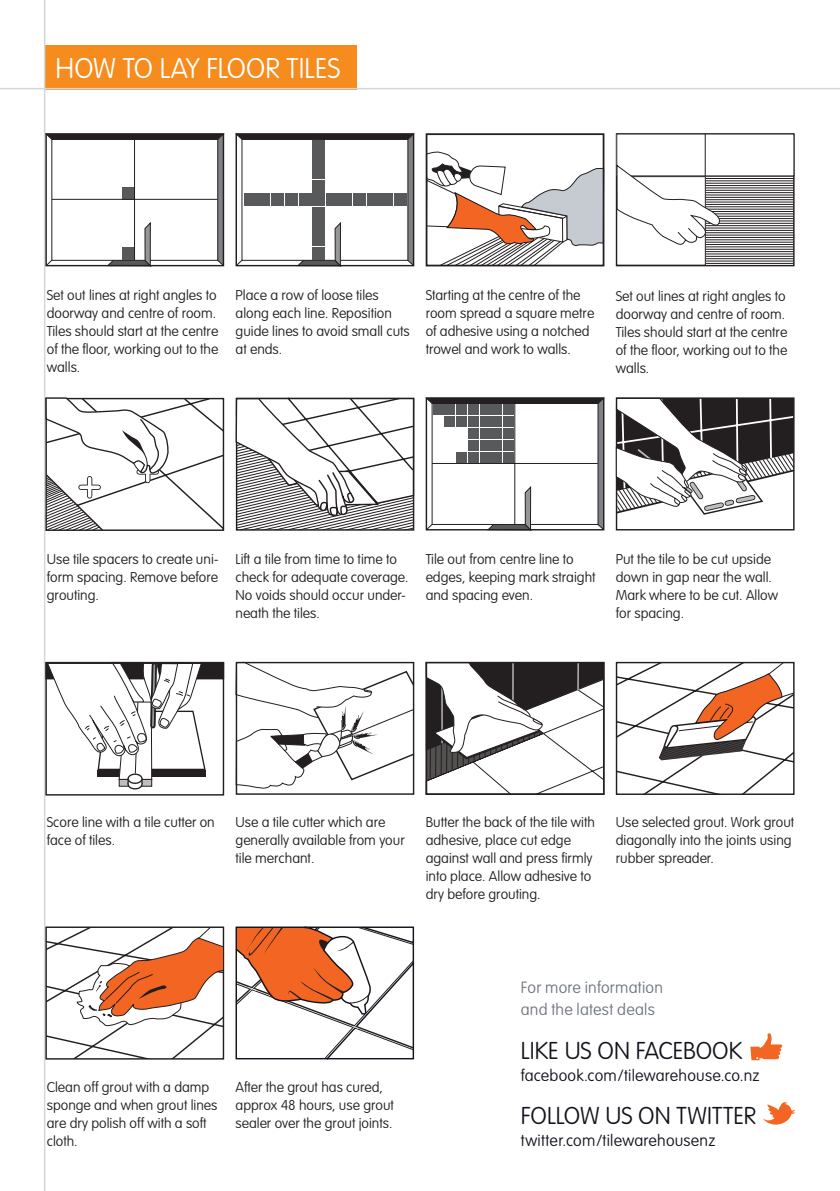
<style>
.page{position:relative;width:840px;height:1191px;background:#fff}
.page>*{position:absolute;margin:0;border:0;box-sizing:border-box;transform-origin:0 0}
.t1{font:100 28px "VAG Rounded";color:#fff}
.t2{font:100 24px "VAG Rounded";letter-spacing:.005em;color:#13141d}
.t3{font:100 16px "VAG Rounded";letter-spacing:.015em;color:#13141d}
.t4{font:100 16px/22px "VAG Rounded";letter-spacing:.015em;color:#707680}
.t5{font:100 14px/18px "VAG Rounded";color:#231f20}
</style>
<div class="page">
<div style="left:44px;top:45px;width:312px;height:44px;background:#f68b1e"></div>
<hr style="left:44px;top:0;width:1px;height:1191px;background:#d3d7dc">
<hr style="left:0;top:88px;width:839px;height:1px;background:#d3d7dc">
<svg style="left:45px;top:133px;width:180px;height:134px"></svg>
<hr style="left:134px;top:139px;width:1px;height:121px;background:#231f20">
<hr style="left:52px;top:199px;width:165px;height:1px;background:#231f20">
<svg style="left:235px;top:133px;width:179px;height:134px"></svg>
<div style="left:326px;top:194px;width:12px;height:12px;background:#58595b"></div>
<div style="left:339px;top:194px;width:13px;height:12px;background:#58595b"></div>
<div style="left:353px;top:194px;width:12px;height:12px;background:#58595b"></div>
<div style="left:367px;top:194px;width:12px;height:12px;background:#58595b"></div>
<div style="left:380px;top:194px;width:12px;height:12px;background:#58595b"></div>
<div style="left:394px;top:194px;width:12px;height:12px;background:#58595b"></div>
<div style="left:244px;top:194px;width:12px;height:12px;background:#58595b"></div>
<div style="left:258px;top:194px;width:12px;height:12px;background:#58595b"></div>
<div style="left:271px;top:194px;width:12px;height:12px;background:#58595b"></div>
<div style="left:285px;top:194px;width:12px;height:12px;background:#58595b"></div>
<div style="left:299px;top:194px;width:12px;height:12px;background:#58595b"></div>
<div style="left:425px;top:133px;width:179px;height:133px;border:2px solid #231f20"></div>
<hr style="left:616px;top:176px;width:177px;height:1px;background:#231f20">
<hr style="left:616px;top:178px;width:177px;height:1px;background:#231f20">
<hr style="left:616px;top:180px;width:177px;height:1px;background:#231f20">
<hr style="left:616px;top:183px;width:177px;height:1px;background:#231f20">
<hr style="left:616px;top:185px;width:177px;height:1px;background:#231f20">
<hr style="left:616px;top:188px;width:177px;height:1px;background:#231f20">
<hr style="left:616px;top:190px;width:177px;height:1px;background:#231f20">
<hr style="left:616px;top:192px;width:177px;height:1px;background:#231f20">
<hr style="left:616px;top:195px;width:177px;height:1px;background:#231f20">
<hr style="left:616px;top:197px;width:177px;height:1px;background:#231f20">
<hr style="left:616px;top:199px;width:177px;height:1px;background:#231f20">
<hr style="left:616px;top:202px;width:177px;height:1px;background:#231f20">
<hr style="left:616px;top:204px;width:177px;height:1px;background:#231f20">
<hr style="left:616px;top:206px;width:177px;height:1px;background:#231f20">
<hr style="left:616px;top:209px;width:177px;height:1px;background:#231f20">
<hr style="left:616px;top:211px;width:177px;height:1px;background:#231f20">
<hr style="left:616px;top:213px;width:177px;height:1px;background:#231f20">
<hr style="left:616px;top:216px;width:177px;height:1px;background:#231f20">
<hr style="left:616px;top:218px;width:177px;height:1px;background:#231f20">
<hr style="left:616px;top:221px;width:177px;height:1px;background:#231f20">
<hr style="left:616px;top:223px;width:177px;height:1px;background:#231f20">
<hr style="left:616px;top:225px;width:177px;height:1px;background:#231f20">
<hr style="left:616px;top:228px;width:177px;height:1px;background:#231f20">
<hr style="left:616px;top:230px;width:177px;height:1px;background:#231f20">
<hr style="left:616px;top:232px;width:177px;height:1px;background:#231f20">
<hr style="left:616px;top:235px;width:177px;height:1px;background:#231f20">
<hr style="left:616px;top:237px;width:177px;height:1px;background:#231f20">
<hr style="left:616px;top:239px;width:177px;height:1px;background:#231f20">
<hr style="left:616px;top:242px;width:177px;height:1px;background:#231f20">
<hr style="left:616px;top:244px;width:177px;height:1px;background:#231f20">
<hr style="left:616px;top:246px;width:177px;height:1px;background:#231f20">
<hr style="left:616px;top:249px;width:177px;height:1px;background:#231f20">
<hr style="left:616px;top:251px;width:177px;height:1px;background:#231f20">
<hr style="left:616px;top:254px;width:177px;height:1px;background:#231f20">
<hr style="left:616px;top:256px;width:177px;height:1px;background:#231f20">
<hr style="left:616px;top:258px;width:177px;height:1px;background:#231f20">
<hr style="left:616px;top:261px;width:177px;height:1px;background:#231f20">
<hr style="left:616px;top:263px;width:177px;height:1px;background:#231f20">
<div style="left:615px;top:133px;width:179px;height:133px;border:1px solid #231f20"></div>
<hr style="left:704px;top:134px;width:1px;height:42px;background:#231f20">
<div style="left:616px;top:177px;width:89px;height:88px;background:#fff"></div>
<svg style="left:615px;top:164px;width:105px;height:82px"></svg>
<svg style="left:45px;top:396px;width:180px;height:136px"></svg>
<svg style="left:235px;top:397px;width:180px;height:132px"></svg>
<svg style="left:425px;top:151px;width:179px;height:380px"></svg>
<hr style="left:514px;top:403px;width:1px;height:121px;background:#231f20">
<hr style="left:432px;top:463px;width:165px;height:1px;background:#231f20">
<svg style="left:615px;top:397px;width:180px;height:119px"></svg>
<div style="left:46px;top:662px;width:177px;height:16px;background:#231f20"></div>
<div style="left:127px;top:779px;width:15px;height:10px;border:1px solid #231f20;border-radius:50%"></div>
<div style="left:45px;top:662px;width:179px;height:133px;border:1px solid #231f20"></div>
<svg style="left:46px;top:661px;width:160px;height:123px"></svg>
<svg style="left:235px;top:661px;width:178px;height:134px"></svg>
<svg style="left:427px;top:664px;width:175px;height:129px"></svg>
<div style="left:425px;top:662px;width:179px;height:133px;border:1px solid #231f20"></div>
<svg style="left:617px;top:661px;width:177px;height:133px"></svg>
<div style="left:45px;top:926px;width:179px;height:133px;border:1px solid #231f20"></div>
<svg style="left:47px;top:927px;width:177px;height:131px"></svg>
<svg style="left:235px;top:926px;width:180px;height:134px"></svg>
<svg style="left:750px;top:1033px;width:33px;height:27px"></svg>
<svg style="left:762px;top:1102px;width:33px;height:23px"></svg>
<h1 class="t1" style="left:56px;top:52px;width:286px">HOW TO LAY FLOOR TILES</h1>
<p class="t5" style="left:47px;top:286px;width:173px">Set out lines at right angles to doorway and centre of room.<br>Tiles should start at the centre of the floor, working out to the walls.</p>
<p class="t5" style="left:615px;top:287px;width:173px">Set out lines at right angles to doorway and centre of room.<br>Tiles should start at the centre of the floor, working out to the walls.</p>
<p class="t5" style="left:235px;top:286px;width:176px">Place a row of loose tiles along each line. Reposition guide lines to avoid small cuts at ends.</p>
<p class="t5" style="left:425px;top:286px;width:170px">Starting at the centre of the room spread a square metre of adhesive using a notched trowel and work to walls.</p>
<p class="t5" style="left:47px;top:550px;width:173px;text-align:justify">Use tile spacers to create uni&shy;form spacing. Remove before grouting.</p>
<p class="t5" style="left:235px;top:550px;width:174px">Lift a tile from time to time to check for adequate coverage.<br>No voids should occur under&shy;neath the tiles.</p>
<p class="t5" style="left:425px;top:550px;width:171px">Tile out from centre line to edges, keeping mark straight and spacing even.</p>
<p class="t5" style="left:615px;top:550px;width:164px">Put the tile to be cut upside down in gap near the wall.<br>Mark where to be cut. Allow for spacing.</p>
<p class="t5" style="left:47px;top:813px;width:169px">Score line with a tile cutter on face of tiles.</p>
<p class="t5" style="left:235px;top:813px;width:171px">Use a tile cutter which are generally available from your tile merchant.</p>
<p class="t5" style="left:425px;top:813px;width:171px">Butter the back of the tile with adhesive, place cut edge against wall and press firmly into place. Allow adhesive to dry before grouting.</p>
<p class="t5" style="left:615px;top:813px;width:180px">Use selected grout. Work grout diagonally into the joints using rubber spreader.</p>
<p class="t5" style="left:47px;top:1078px;width:172px">Clean off grout with a damp sponge and when grout lines are dry polish off with a soft cloth.</p>
<p class="t5" style="left:235px;top:1078px;width:160px">After the grout has cured, approx 48 hours, use grout sealer over the grout joints.</p>
<p class="t4" style="left:520px;top:977px;width:144px">For more information and the latest deals</p>
<h2 class="t2" style="left:520px;top:1037px;width:223px">LIKE US ON FACEBOOK</h2>
<p class="t3" style="left:520px;top:1066px;width:240px">facebook.com/tilewarehouse.co.nz</p>
<h2 class="t2" style="left:520px;top:1101px;width:237px">FOLLOW US ON TWITTER</h2>
<p class="t3" style="left:520px;top:1130px;width:196px">twitter.com/tilewarehousenz</p>
</div>
